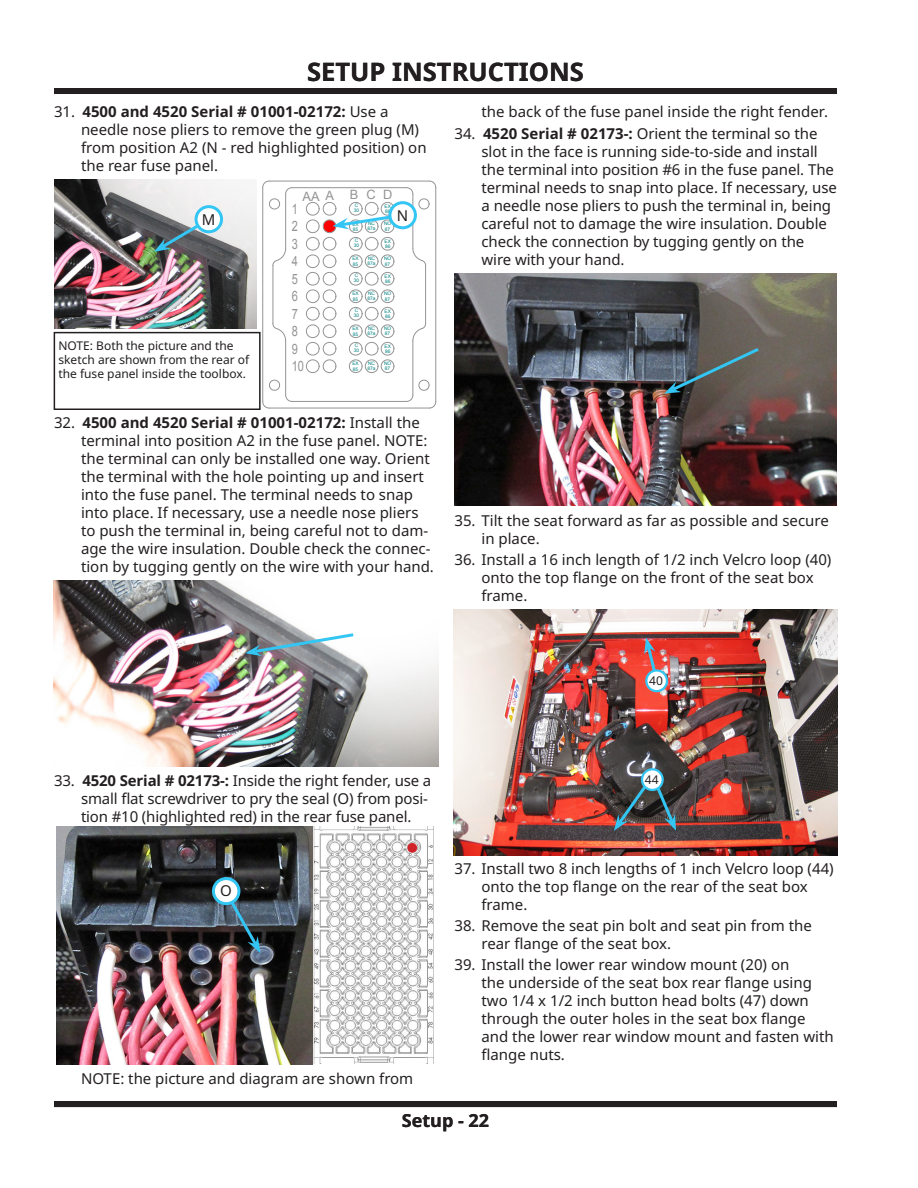
<style>
.page{position:relative;width:918px;height:1188px;background:#fff}
.page>*{position:absolute;margin:0;border:0;box-sizing:border-box;transform-origin:0 0}
.t1{font:700 25.5px "Noto Sans";color:#231f20}
.t2{font:700 18px "Noto Sans";color:#231f20}
.t3{font:15px/18px "Noto Sans";color:#231f20}
.t4{font:700 15px "Noto Sans";color:#231f20}
.t5{font:14.25px/17.4px "Arial";color:#949494;scale:.78 1}
.t6{font:12.75px "Arial";letter-spacing:.525em;color:#949494}
.t7{font:12px/14.4px "Noto Sans";color:#231f20}
.t8{font:10.95px "Arial";color:#000}
.t9{font:4.8px/5.1px "Arial";color:#008080}
.s1{font-weight:700}
.s2{font-weight:400}
</style>
<div class="page">
<div style="left:54px;top:1101px;width:783px;height:6px;background:#231f20"></div>
<div style="left:54px;top:88px;width:783px;height:6px;background:#231f20"></div>
<img style="left:54px;top:180px;width:203px;height:149px">
<svg style="left:154px;top:216px;width:58px;height:36px;background:#69777e"></svg>
<hr style="left:262px;top:187px;width:1px;height:215px;background:#949494">
<hr style="left:436px;top:187px;width:1px;height:215px;background:#949494">
<hr style="left:413px;top:194px;width:1px;height:54px;background:#949494">
<hr style="left:285px;top:194px;width:1px;height:54px;background:#949494">
<hr style="left:269px;top:408px;width:160px;height:1px;background:#949494">
<hr style="left:292px;top:401px;width:115px;height:1px;background:#949494">
<hr style="left:285px;top:341px;width:1px;height:54px;background:#949494">
<svg style="left:273px;top:324px;width:13px;height:17px"></svg>
<svg style="left:273px;top:248px;width:13px;height:17px"></svg>
<hr style="left:273px;top:265px;width:1px;height:59px;background:#949494">
<svg style="left:263px;top:380px;width:29px;height:28px"></svg>
<svg style="left:429px;top:402px;width:7px;height:6px"></svg>
<hr style="left:413px;top:341px;width:1px;height:54px;background:#949494">
<svg style="left:413px;top:324px;width:13px;height:17px"></svg>
<hr style="left:425px;top:265px;width:1px;height:59px;background:#949494">
<svg style="left:413px;top:248px;width:13px;height:17px"></svg>
<svg style="left:407px;top:395px;width:6px;height:7px"></svg>
<svg style="left:419px;top:380px;width:10px;height:10px"></svg>
<hr style="left:269px;top:181px;width:160px;height:1px;background:#949494">
<hr style="left:292px;top:187px;width:115px;height:1px;background:#949494">
<svg style="left:263px;top:181px;width:29px;height:28px"></svg>
<svg style="left:429px;top:181px;width:7px;height:7px"></svg>
<svg style="left:406px;top:188px;width:7px;height:6px"></svg>
<svg style="left:419px;top:199px;width:10px;height:10px"></svg>
<svg style="left:306px;top:202px;width:99px;height:171px"></svg>
<div style="left:54px;top:332px;width:207px;height:78px;border:2px solid #231f20"></div>
<div style="left:196px;top:207px;width:26px;height:25px;background:#fff;border-radius:50%"></div>
<div style="left:195px;top:205px;width:28px;height:28px;border:3px solid #33c5f3;border-radius:50%"></div>
<div style="left:390px;top:203px;width:25px;height:25px;background:#fff;border-radius:50%"></div>
<div style="left:388px;top:201px;width:29px;height:28px;border:3px solid #33c5f3;border-radius:50%"></div>
<img style="left:54px;top:580px;width:384px;height:186px">
<svg style="left:244px;top:631px;width:113px;height:25px"></svg>
<img style="left:56px;top:827px;width:378px;height:237px">
<div style="left:407px;top:843px;width:10px;height:10px;background:#d1232a;border-radius:50%"></div>
<svg style="left:219px;top:882px;width:42px;height:71px;background:#3a4851"></svg>
<div style="left:213px;top:879px;width:26px;height:25px;background:#fff;border-radius:50%"></div>
<div style="left:212px;top:877px;width:28px;height:28px;border:3px solid #33c5f3;border-radius:50%"></div>
<img style="left:455px;top:273px;width:382px;height:233px">
<svg style="left:664px;top:345px;width:98px;height:49px;background:#585f60"></svg>
<img style="left:454px;top:609px;width:384px;height:247px">
<svg style="left:614px;top:770px;width:62px;height:61px;background:#4a4c4f"></svg>
<svg style="left:644px;top:638px;width:16px;height:45px"></svg>
<div style="left:646px;top:670px;width:21px;height:21px;background:#fff;border-radius:50%"></div>
<div style="left:645px;top:669px;width:23px;height:23px;border:2px solid #33c5f3;border-radius:50%"></div>
<div style="left:642px;top:769px;width:21px;height:21px;background:#fff;border-radius:50%"></div>
<div style="left:641px;top:768px;width:23px;height:23px;border:2px solid #33c5f3;border-radius:50%"></div>
<h1 class="t1" style="left:307px;top:54px;width:278px">SETUP INSTRUCTIONS</h1>
<p class="t3" style="left:81px;top:103px;width:347px;text-indent:-27px">31. <span class="s1">4500 and 4520 Serial # 01001-02172:</span> Use a needle nose pliers to remove the green plug (M) from position A2 (N - red highlighted position) on the rear fuse panel.</p>
<p class="t3" style="left:482px;top:103px;width:348px">the back of the fuse panel inside the right fender.</p>
<p class="t3" style="left:482px;top:125px;width:357px;text-indent:-27px">34. <span class="s1">4520 Serial # 02173-:</span> Orient the terminal so the slot in the face is running side-to-side and install the terminal into position #6 in the fuse panel. The terminal needs to snap into place. If necessary, use a needle nose pliers to push the terminal in, being careful not to damage the wire insulation. Double check the connection by tugging gently on the wire with your hand.</p>
<p class="t6" style="left:302px;top:187px;width:91px">AAA BCD</p>
<p class="t5" style="left:292px;top:200px;width:17px">1<br>2<br>3<br>4<br>5<br>6<br>7<br>8<br>9<br>10</p>
<p class="t9" style="left:354px;top:203px;width:7px">C<br>30</p>
<p class="t9" style="left:385px;top:204px;width:8px">EX<br>86</p>
<p class="t9" style="left:384px;top:221px;width:9px">NO<br>87</p>
<p class="t3" style="left:202px;top:210px;width:15px">M</p>
<p class="t3" style="left:397px;top:207px;width:13px">N</p>
<p class="t9" style="left:368px;top:220px;width:10px">NC<br>87a</p>
<p class="t9" style="left:352px;top:221px;width:8px">EX<br>85</p>
<p class="t9" style="left:354px;top:238px;width:7px">C<br>30</p>
<p class="t9" style="left:385px;top:239px;width:8px">EX<br>86</p>
<p class="t9" style="left:352px;top:256px;width:8px">EX<br>85</p>
<p class="t9" style="left:368px;top:255px;width:10px">NC<br>87a</p>
<p class="t9" style="left:384px;top:256px;width:9px">NO<br>87</p>
<p class="t9" style="left:354px;top:273px;width:7px">C<br>30</p>
<p class="t9" style="left:385px;top:274px;width:8px">EX<br>86</p>
<p class="t9" style="left:368px;top:290px;width:10px">NC<br>87a</p>
<p class="t9" style="left:384px;top:291px;width:9px">NO<br>87</p>
<p class="t9" style="left:352px;top:291px;width:8px">EX<br>85</p>
<p class="t9" style="left:354px;top:308px;width:7px">C<br>30</p>
<p class="t9" style="left:385px;top:309px;width:8px">EX<br>86</p>
<p class="t9" style="left:368px;top:325px;width:10px">NC<br>87a</p>
<p class="t9" style="left:352px;top:326px;width:8px">EX<br>85</p>
<p class="t9" style="left:384px;top:326px;width:9px">NO<br>87</p>
<p class="t7" style="left:58px;top:338px;width:192px">NOTE: Both the picture and the sketch are shown from the rear of the fuse panel inside the toolbox.</p>
<p class="t9" style="left:354px;top:343px;width:7px">C<br>30</p>
<p class="t9" style="left:385px;top:344px;width:8px">EX<br>86</p>
<p class="t9" style="left:368px;top:360px;width:10px">NC<br>87a</p>
<p class="t9" style="left:384px;top:361px;width:9px">NO<br>87</p>
<p class="t9" style="left:352px;top:361px;width:8px">EX<br>85</p>
<p class="t8" style="left:275px;top:408px;width:150px">Back View Of Rear Fuse Block</p>
<p class="t4" style="left:54px;top:412px;width:367px"><span class="s2">32.</span> 4500 and 4520 Serial # 01001-02172: <span class="s2">Install the</span></p>
<p class="t3" style="left:81px;top:432px;width:354px">terminal into position A2 in the fuse panel. NOTE: the terminal can only be installed one way. Orient the terminal with the hole pointing up and insert into the fuse panel. The terminal needs to snap into place. If necessary, use a needle nose pliers to push the terminal in, being careful not to dam&shy;age the wire insulation. Double check the connec&shy;tion by tugging gently on the wire with your hand.</p>
<p class="t3" style="left:482px;top:511px;width:349px;text-indent:-27px">35. Tilt the seat forward as far as possible and secure in place.</p>
<p class="t3" style="left:482px;top:551px;width:351px;text-indent:-27px">36. Install a 16 inch length of 1/2 inch Velcro loop (40) onto the top flange on the front of the seat box frame.</p>
<p class="t7" style="left:649px;top:674px;width:15px">40</p>
<p class="t3" style="left:81px;top:772px;width:352px;text-indent:-27px">33. <span class="s1">4520 Serial # 02173-:</span> Inside the right fender, use a small flat screwdriver to pry the seal (O) from posi&shy;tion #10 (highlighted red) in the rear fuse panel.</p>
<p class="t3" style="left:220px;top:882px;width:13px">O</p>
<p class="t3" style="left:81px;top:1070px;width:334px">NOTE: the picture and diagram are shown from</p>
<p class="t7" style="left:645px;top:773px;width:15px">44</p>
<p class="t3" style="left:455px;top:859px;width:381px">37. Install two 8 inch lengths of 1 inch Velcro loop (44)</p>
<p class="t3" style="left:482px;top:877px;width:328px">onto the top flange on the rear of the seat box frame.</p>
<p class="t3" style="left:482px;top:917px;width:332px;text-indent:-27px">38. Remove the seat pin bolt and seat pin from the rear flange of the seat box.</p>
<p class="t3" style="left:482px;top:956px;width:354px;text-indent:-27px">39. Install the lower rear window mount (20) on<br>the underside of the seat box rear flange using two 1/4 x 1/2 inch button head bolts (47) down through the outer holes in the seat box flange and the lower rear window mount and fasten with flange nuts.</p>
<p class="t2" style="left:402px;top:1108px;width:89px">Setup - 22</p>
</div>
